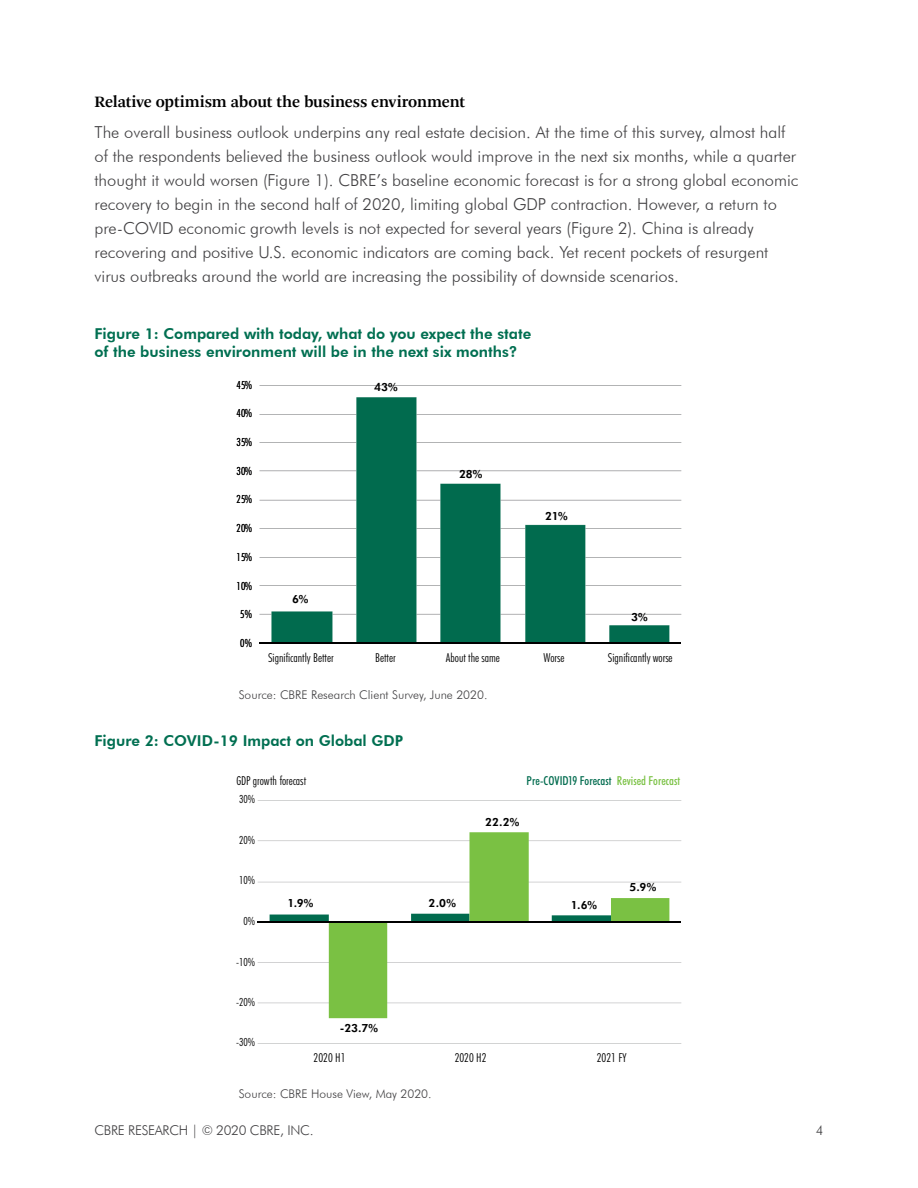
<style>
.page{position:relative;width:918px;height:1188px;background:#fff}
.page>*{position:absolute;margin:0;border:0;box-sizing:border-box;transform-origin:0 0}
.t1{font:300 16.5px/24px "Futura BT";color:#414042}
.t2{font:600 16.5px "Arnhem Pro";letter-spacing:-.01em;color:#000}
.t3{font:800 15px/18px "Futura BT";color:#006f51}
.t4{font:300 13.5px "Futura BT";letter-spacing:-.02em;color:#414042}
.t5{font:300 condensed 12.3px "Futura BT";color:#000}
.t6{font:500 condensed 12.3px "Futura BT";letter-spacing:.005em;color:#016b4e}
.t7{font:300 12px "Futura BT";color:#414042}
.t8{font:300 condensed 11.25px "Futura BT";letter-spacing:.025em;color:#000}
.t9{font:800 11.25px "Futura BT";color:#000}
.s1{color:#7ac143}
</style>
<div class="page">
<hr style="left:260px;top:614px;width:421px;height:1px;background:#636466">
<hr style="left:260px;top:586px;width:421px;height:1px;background:#636466">
<hr style="left:260px;top:557px;width:421px;height:1px;background:#636466">
<hr style="left:260px;top:528px;width:421px;height:1px;background:#636466">
<hr style="left:260px;top:500px;width:421px;height:1px;background:#636466">
<hr style="left:260px;top:471px;width:421px;height:1px;background:#636466">
<hr style="left:260px;top:442px;width:421px;height:1px;background:#636466">
<hr style="left:260px;top:414px;width:421px;height:1px;background:#636466">
<hr style="left:260px;top:385px;width:421px;height:1px;background:#636466">
<svg style="left:271px;top:397px;width:398px;height:246px"></svg>
<hr style="left:260px;top:643px;width:421px;height:1px;background:#000">
<hr style="left:258px;top:1043px;width:423px;height:1px;background:#636466">
<hr style="left:258px;top:1003px;width:423px;height:1px;background:#636466">
<hr style="left:258px;top:963px;width:423px;height:1px;background:#636466">
<hr style="left:258px;top:882px;width:423px;height:1px;background:#636466">
<hr style="left:258px;top:841px;width:423px;height:1px;background:#636466">
<hr style="left:258px;top:800px;width:423px;height:1px;background:#636466">
<svg style="left:270px;top:914px;width:59px;height:8px"></svg>
<svg style="left:329px;top:832px;width:340px;height:186px"></svg>
<hr style="left:258px;top:922px;width:423px;height:1px;background:#000">
<p class="t2" style="left:94px;top:91px;width:372px">Relative optimism about the business environment</p>
<p class="t1" style="left:94px;top:120px;width:706px">The overall business outlook underpins any real estate decision. At the time of this survey, almost half of the respondents believed the business outlook would improve in the next six months, while a quarter thought it would worsen (Figure 1). CBRE’s baseline economic forecast is for a strong global economic recovery to begin in the second half of 2020, limiting global GDP contraction. However, a return to pre-COVID economic growth levels is not expected for several years (Figure 2). China is already recovering and positive U.S. economic indicators are coming back. Yet recent pockets of resurgent virus outbreaks around the world are increasing the possibility of downside scenarios.</p>
<p class="t3" style="left:94px;top:325px;width:438px">Figure 1: Compared with today, what do you expect the state of the business environment will be in the next six months?</p>
<p class="t8" style="left:236px;top:378px;width:17px">45%</p>
<p class="t8" style="left:236px;top:406px;width:17px">40%</p>
<p class="t8" style="left:236px;top:436px;width:17px">35%</p>
<p class="t8" style="left:236px;top:464px;width:17px">30%</p>
<p class="t8" style="left:236px;top:492px;width:17px">25%</p>
<p class="t8" style="left:236px;top:521px;width:17px">20%</p>
<p class="t8" style="left:236px;top:550px;width:17px">15%</p>
<p class="t8" style="left:236px;top:579px;width:17px">10%</p>
<p class="t8" style="left:240px;top:607px;width:13px">5%</p>
<p class="t8" style="left:240px;top:636px;width:13px">0%</p>
<p class="t9" style="left:292px;top:593px;width:18px">6%</p>
<p class="t9" style="left:374px;top:380px;width:25px">43%</p>
<p class="t9" style="left:459px;top:467px;width:25px">28%</p>
<p class="t9" style="left:545px;top:510px;width:24px">21%</p>
<p class="t9" style="left:631px;top:610px;width:18px">3%</p>
<p class="t5" style="left:268px;top:650px;width:67px">Significantly Better</p>
<p class="t5" style="left:375px;top:650px;width:22px">Better</p>
<p class="t5" style="left:446px;top:650px;width:55px">About the same</p>
<p class="t5" style="left:543px;top:650px;width:23px">Worse</p>
<p class="t5" style="left:608px;top:650px;width:66px">Significantly worse</p>
<p class="t7" style="left:239px;top:687px;width:250px">Source: CBRE Research Client Survey, June 2020.</p>
<p class="t3" style="left:94px;top:732px;width:310px">Figure 2: COVID-19 Impact on Global GDP</p>
<p class="t5" style="left:236px;top:773px;width:71px">GDP growth forecast</p>
<p class="t6" style="left:527px;top:773px;width:155px">Pre-COVID19 Forecast <span class="s1">Revised Forecast</span></p>
<p class="t8" style="left:239px;top:793px;width:18px">30%</p>
<p class="t8" style="left:239px;top:833px;width:18px">20%</p>
<p class="t8" style="left:239px;top:873px;width:18px">10%</p>
<p class="t8" style="left:243px;top:914px;width:13px">0%</p>
<p class="t8" style="left:236px;top:955px;width:21px">-10%</p>
<p class="t8" style="left:236px;top:995px;width:21px">-20%</p>
<p class="t8" style="left:236px;top:1035px;width:21px">-30%</p>
<p class="t9" style="left:485px;top:815px;width:36px">22.2%</p>
<p class="t9" style="left:287px;top:896px;width:28px">1.9%</p>
<p class="t9" style="left:429px;top:896px;width:29px">2.0%</p>
<p class="t9" style="left:571px;top:898px;width:28px">1.6%</p>
<p class="t9" style="left:630px;top:881px;width:28px">5.9%</p>
<p class="t9" style="left:340px;top:1021px;width:40px">-23.7%</p>
<p class="t5" style="left:314px;top:1050px;width:33px">2020 H1</p>
<p class="t5" style="left:455px;top:1050px;width:33px">2020 H2</p>
<p class="t5" style="left:597px;top:1050px;width:31px">2021 FY</p>
<p class="t7" style="left:239px;top:1086px;width:195px">Source: CBRE House View, May 2020.</p>
<p class="t4" style="left:94px;top:1122px;width:221px">CBRE RESEARCH | © 2020 CBRE, INC.</p>
<p class="t4" style="left:816px;top:1122px;width:9px">4</p>
</div>
